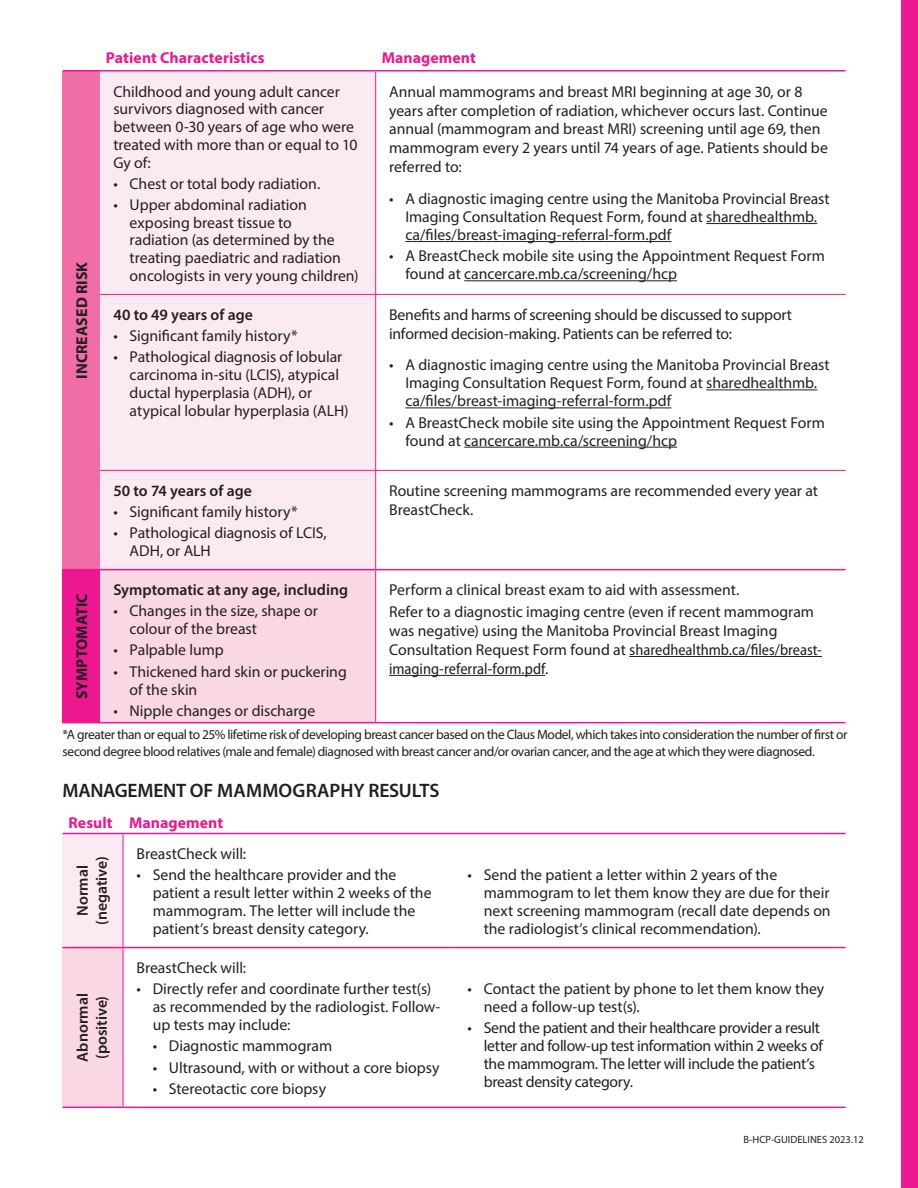
<style>
.page{position:relative;width:918px;height:1188px;background:#fff}
.page>*{position:absolute;margin:0;border:0;box-sizing:border-box;transform-origin:0 0}
.t1{font:600 19.5px "Myriad Pro";letter-spacing:-.01em;color:#231f20}
.text{font:15.75px/18px "Myriad Pro";letter-spacing:-.005em;color:#231f20}
.text-2{font:600 15.75px/18.9px "Myriad Pro";color:#231f20;text-align:center}
.text-3{font:700 15.75px "Myriad Pro";letter-spacing:.005em;color:#ed178f}
.text-4{font:700 15.75px "Myriad Pro";letter-spacing:.005em;color:#231f20}
.text-5{font:13.5px/16.5px "Myriad Pro";letter-spacing:-.03em;color:#231f20}
.t2{font:10.5px "Myriad Pro";color:#231f20}
.s1{font-stretch:semi-condensed}
</style>
<div class="page">
<div style="left:902px;top:0;width:16px;height:1188px;background:#ed178f"></div>
<div style="left:63px;top:71px;width:37px;height:499px;background:#f16da8"></div>
<div style="left:100px;top:72px;width:275px;height:497px;background:#fceaf2"></div>
<div style="left:63px;top:570px;width:37px;height:153px;background:#ed178f"></div>
<div style="left:100px;top:570px;width:276px;height:153px;background:#fad7e5"></div>
<hr style="left:100px;top:294px;width:276px;height:1px;background:#ed178f">
<hr style="left:100px;top:470px;width:276px;height:1px;background:#ed178f">
<hr style="left:375px;top:72px;width:1px;height:222px;background:#ed178f">
<hr style="left:376px;top:294px;width:470px;height:1px;background:#ed178f">
<hr style="left:375px;top:295px;width:1px;height:175px;background:#ed178f">
<hr style="left:376px;top:470px;width:470px;height:1px;background:#ed178f">
<hr style="left:375px;top:471px;width:1px;height:98px;background:#ed178f">
<hr style="left:375px;top:570px;width:1px;height:152px;background:#ed178f">
<hr style="left:63px;top:70px;width:37px;height:2px;background:#ed178f">
<hr style="left:100px;top:70px;width:276px;height:2px;background:#ed178f">
<hr style="left:376px;top:70px;width:470px;height:2px;background:#ed178f">
<hr style="left:63px;top:569px;width:37px;height:1px;background:#ed178f">
<hr style="left:100px;top:569px;width:276px;height:1px;background:#ed178f">
<hr style="left:376px;top:569px;width:470px;height:1px;background:#ed178f">
<hr style="left:100px;top:722px;width:276px;height:1px;background:#ed178f">
<hr style="left:376px;top:722px;width:470px;height:1px;background:#ed178f">
<hr style="left:706px;top:223px;width:111px;height:1px;background:#231f20">
<hr style="left:405px;top:241px;width:266px;height:1px;background:#231f20">
<hr style="left:464px;top:280px;width:213px;height:1px;background:#231f20">
<hr style="left:706px;top:390px;width:111px;height:1px;background:#231f20">
<hr style="left:405px;top:408px;width:266px;height:1px;background:#231f20">
<hr style="left:464px;top:447px;width:213px;height:1px;background:#231f20">
<hr style="left:629px;top:656px;width:193px;height:1px;background:#231f20">
<hr style="left:389px;top:675px;width:156px;height:1px;background:#231f20">
<div style="left:63px;top:834px;width:60px;height:114px;background:#fceaf2"></div>
<div style="left:63px;top:948px;width:60px;height:159px;background:#fad7e5"></div>
<hr style="left:63px;top:833px;width:60px;height:1px;background:#ed178f">
<hr style="left:123px;top:833px;width:331px;height:1px;background:#ed178f">
<hr style="left:454px;top:833px;width:392px;height:1px;background:#ed178f">
<hr style="left:123px;top:834px;width:1px;height:113px;background:#ed178f">
<hr style="left:123px;top:948px;width:1px;height:159px;background:#ed178f">
<hr style="left:63px;top:1107px;width:60px;height:1px;background:#ed178f">
<hr style="left:123px;top:1107px;width:331px;height:1px;background:#ed178f">
<hr style="left:454px;top:1107px;width:392px;height:1px;background:#ed178f">
<hr style="left:63px;top:947px;width:60px;height:1px;background:#ed178f">
<hr style="left:123px;top:947px;width:331px;height:1px;background:#ed178f">
<hr style="left:454px;top:947px;width:392px;height:1px;background:#ed178f">
<p class="text-4" style="left:72px;top:379px;width:118px;rotate:-90deg">INCREASED RISK</p>
<p class="text-4" style="left:72px;top:699px;width:107px;rotate:-90deg">SYMPTOMATIC</p>
<p class="text-3" style="left:106px;top:48px;width:160px">Patient Characteristics</p>
<p class="text-3" style="left:382px;top:48px;width:96px">Management</p>
<p class="text" style="left:113px;top:82px;width:246px">Childhood and young adult cancer survivors diagnosed with cancer between 0-30 years of age who were treated with more than or equal to 10<br>Gy of:</p>
<p class="text" style="left:113px;top:174px;width:208px">• Chest or total body radiation.</p>
<p class="text" style="left:130px;top:195px;width:231px;text-indent:-16px">• Upper abdominal radiation exposing breast tissue to<br>radiation (as determined by the treating paediatric and radiation oncologists in very young children)</p>
<p class="text-2" style="left:113px;top:305px;width:141px">40 to 49 years of age</p>
<p class="text" style="left:113px;top:326px;width:186px">• Significant family history*</p>
<p class="text" style="left:130px;top:348px;width:221px;text-indent:-16px">• Pathological diagnosis of lobular carcinoma in-situ (LCIS), atypical ductal hyperplasia (ADH), or atypical lobular hyperplasia (ALH)</p>
<p class="text-2" style="left:113px;top:481px;width:140px">50 to 74 years of age</p>
<p class="text" style="left:113px;top:502px;width:186px">• Significant family history*</p>
<p class="text" style="left:130px;top:524px;width:199px;text-indent:-16px">• Pathological diagnosis of LCIS,<br>ADH, or ALH</p>
<p class="text-2" style="left:113px;top:580px;width:236px">Symptomatic at any age, including</p>
<p class="text" style="left:130px;top:602px;width:190px;text-indent:-16px">• Changes in the size, shape or colour of the breast</p>
<p class="text" style="left:113px;top:641px;width:112px">• Palpable lump</p>
<p class="text" style="left:130px;top:662px;width:219px;text-indent:-16px">• Thickened hard skin or puckering of the skin</p>
<p class="text" style="left:113px;top:701px;width:203px">• Nipple changes or discharge</p>
<p class="text" style="left:389px;top:82px;width:440px;line-height:18.9px">Annual mammograms and breast MRI beginning at age 30, or 8 years after completion of radiation, whichever occurs last. Continue annual (mammogram and breast MRI) screening until age 69, then mammogram every 2 years until 74 years of age. Patients should be referred to:</p>
<p class="text" style="left:405px;top:189px;width:426px;text-indent:-16px">• A diagnostic imaging centre using the Manitoba Provincial Breast<br>Imaging Consultation Request Form, found at sharedhealthmb. ca/files/breast-imaging-referral-form.pdf</p>
<p class="text" style="left:405px;top:247px;width:421px;text-indent:-16px">• A BreastCheck mobile site using the Appointment Request Form found at cancercare.mb.ca/screening/hcp</p>
<p class="text" style="left:389px;top:305px;width:404px;line-height:18.9px">Benefits and harms of screening should be discussed to support informed decision-making. Patients can be referred to:</p>
<p class="text" style="left:405px;top:356px;width:426px;text-indent:-16px">• A diagnostic imaging centre using the Manitoba Provincial Breast<br>Imaging Consultation Request Form, found at sharedhealthmb. ca/files/breast-imaging-referral-form.pdf</p>
<p class="text" style="left:405px;top:413px;width:421px;text-indent:-16px">• A BreastCheck mobile site using the Appointment Request Form found at cancercare.mb.ca/screening/hcp</p>
<p class="text" style="left:389px;top:481px;width:430px;line-height:18.9px">Routine screening mammograms are recommended every year at<br>BreastCheck.</p>
<p class="text" style="left:389px;top:580px;width:352px">Perform a clinical breast exam to aid with assessment.</p>
<p class="text" style="left:389px;top:602px;width:434px;line-height:18.9px">Refer to a diagnostic imaging centre (even if recent mammogram was negative) using the Manitoba Provincial Breast Imaging Consultation Request Form found at s<span class="s1">haredhealthmb.ca/files/breast&shy;imaging-referral-form.pdf</span>.</p>
<p class="text-5" style="left:63px;top:726px;width:787px">*A greater than or equal to 25% lifetime risk of developing breast cancer based on the Claus Model, which takes into consideration the number of first or second degree blood relatives (male and female) diagnosed with breast cancer and/or ovarian cancer, and the age at which they were diagnosed.</p>
<h1 class="t1" style="left:63px;top:778px;width:379px">MANAGEMENT OF MAMMOGRAPHY RESULTS</h1>
<p class="text-3" style="left:69px;top:812px;width:46px">Result</p>
<p class="text-3" style="left:129px;top:812px;width:96px">Management</p>
<p class="text-2" style="left:73px;top:925px;width:70px;rotate:-90deg">Normal (negative)</p>
<p class="text" style="left:137px;top:844px;width:111px">BreastCheck will:</p>
<p class="text" style="left:153px;top:866px;width:280px;text-indent:-16px">• Send the healthcare provider and the patient a result letter within 2 weeks of the mammogram. The letter will include the patient’s breast density category.</p>
<p class="text" style="left:484px;top:866px;width:348px;text-indent:-16px">• Send the patient a letter within 2 years of the mammogram to let them know they are due for their next screening mammogram (recall date depends on the radiologist’s clinical recommendation).</p>
<p class="text-2" style="left:73px;top:1062px;width:70px;text-align:left;rotate:-90deg">Abnormal (positive)</p>
<p class="text" style="left:137px;top:958px;width:111px">BreastCheck will:</p>
<p class="text" style="left:153px;top:980px;width:289px;text-indent:-16px">• Directly refer and coordinate further test(s) as recommended by the radiologist. Follow&shy;up tests may include:</p>
<p class="text" style="left:153px;top:1037px;width:181px">• Diagnostic mammogram</p>
<p class="text" style="left:153px;top:1058px;width:288px">• Ultrasound, with or without a core biopsy</p>
<p class="text" style="left:153px;top:1079px;width:175px">• Stereotactic core biopsy</p>
<p class="text" style="left:484px;top:980px;width:342px;text-indent:-16px">• Contact the patient by phone to let them know they need a follow-up test(s).</p>
<p class="text" style="left:484px;top:1019px;width:341px;text-indent:-16px">• Send the patient and their healthcare provider a result letter and follow-up test information within 2 weeks of the mammogram. The letter will include the patient’s breast density category.</p>
<p class="t2" style="left:744px;top:1133px;width:122px">B-HCP-GUIDELINES 2023.12</p>
</div>
